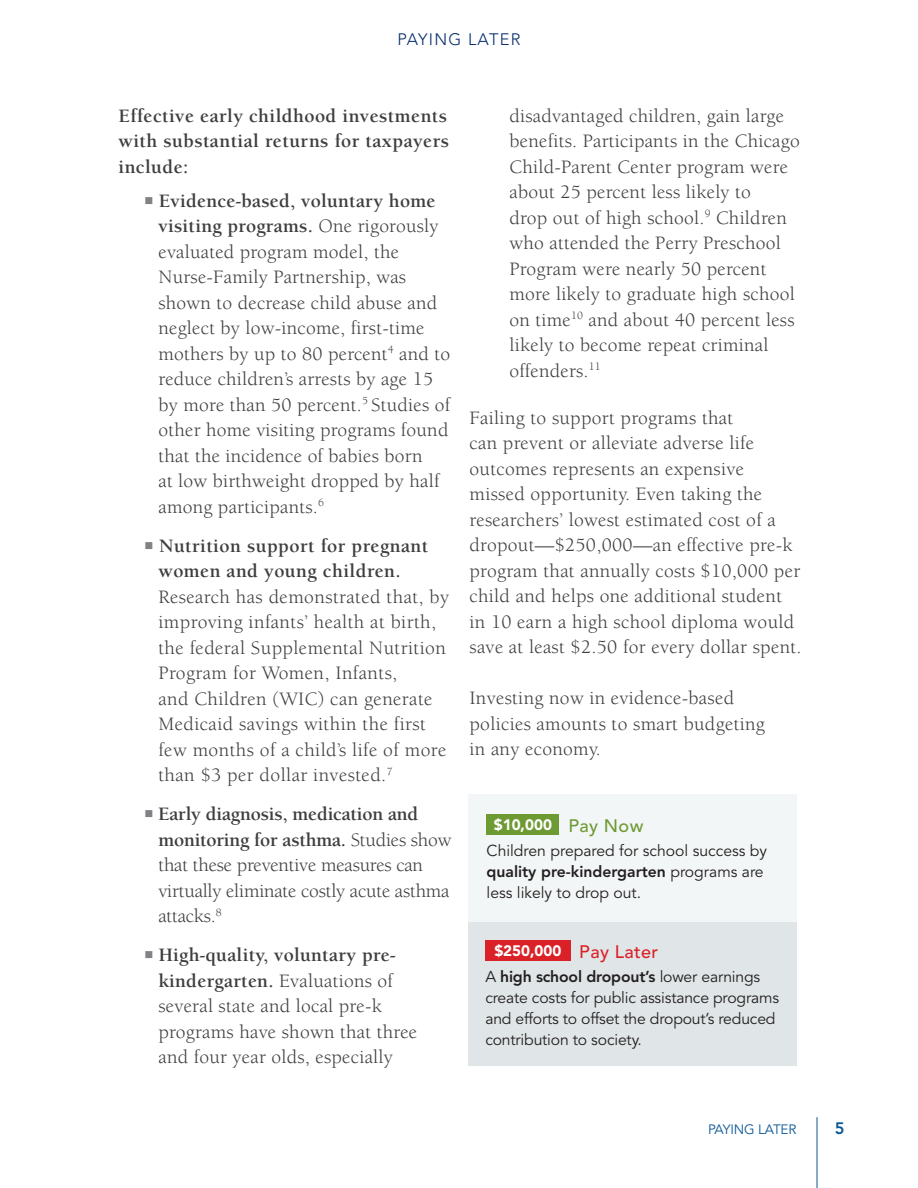
<style>
.page{position:relative;width:918px;height:1188px;background:#fff}
.page>*{position:absolute;margin:0;border:0;box-sizing:border-box;transform-origin:0 0}
.LIST_bulleted{font:19.5px/25.5px "Berkeley Std";letter-spacing:.015em;color:#3e3e3f}
.BODY_text{font:19.5px/25.5px "Berkeley Std";letter-spacing:.015em;color:#3e3e3f}
.LIST_bulleted-2{font:19.5px/25.5px "Berkeley Std";letter-spacing:-.01em;color:#3e3e3f}
.BODY_text-2{font:700 19.5px/25.5px "Berkeley Std";letter-spacing:.02em;color:#3e3e3f;text-align:justify}
.SIDEBAR_text{font:500 18px "Avenir LT Std";letter-spacing:.02em;color:#da2128}
.SIDEBAR_text-2{font:500 18px "Avenir LT Std";letter-spacing:.02em;color:#6e9a34}
.t1{font:300 16.5px "Avenir LT Std";letter-spacing:.04em;color:#052d6f}
.t2{font:800 16.5px "Avenir LT Std";color:#0c5896}
.SIDEBAR_text-3{font:15.75px/21px "Avenir LT Std";letter-spacing:-.01em;color:#231f20}
.t3{font:900 15.15px "Avenir LT Std";color:#fff}
.t4{font:13.5px "Avenir LT Std";letter-spacing:-.01em;color:#0c5896}
.s1{color:#808285}
.s2{font-weight:700}
.s3{font-weight:800}
</style>
<div class="page">
<hr style="left:817px;top:1117px;width:1px;height:71px;background:#0c5896">
<div style="left:468px;top:794px;width:328px;height:271px;background:#e0e6e7"></div>
<div style="left:468px;top:794px;width:328px;height:127px;background:#f3f6f6"></div>
<div style="left:487px;top:814px;width:72px;height:21px;background:#6e9a34"></div>
<div style="left:485px;top:940px;width:86px;height:21px;background:#da2128"></div>
<p class="t1" style="left:397px;top:30px;width:125px">PAYI NG LAT ER</p>
<p class="BODY_text-2" style="left:118px;top:103px;width:332px">Effective early childhood investments with substantial returns for taxpayers include:</p>
<p class="LIST_bulleted" style="left:158px;top:188px;width:293px;text-indent:-14px"><span class="s1">■</span> <span class="s2">Evidence-based, voluntary home visiting programs.</span> One rigorously evaluated program model, the<br>Nurse-Family Partnership, was shown to decrease child abuse and neglect by low-income, first-time mothers by up to 80 percent<sup>4</sup> and to reduce children’s arrests by age 15 by more than 50 percent.<sup>5</sup> Studies of other home visiting programs found that the incidence of babies born<br>at low birthweight dropped by half among participants.<sup>6</sup></p>
<p class="LIST_bulleted" style="left:158px;top:533px;width:292px;text-indent:-14px"><span class="s1">■</span> <span class="s2">Nutrition support for pregnant women and young children.<br></span>Research has demonstrated that, by improving infants’ health at birth, the federal Supplemental Nutrition<br>Program for Women, Infants,<br>and Children (WIC) can generate<br>Medicaid savings within the first few months of a child’s life of more than $3 per dollar invested.<sup>7</sup></p>
<p class="LIST_bulleted-2" style="left:158px;top:802px;width:295px;text-indent:-14px"><span class="s1">■</span> <span class="s2">Early diagnosis, medication and monitoring for asthma.</span> Studies show that these preventive measures can virtually eliminate costly acute asthma attacks.<sup>8</sup></p>
<p class="LIST_bulleted" style="left:158px;top:943px;width:260px;text-indent:-14px"><span class="s1">■</span> <span class="s2">High-quality, voluntary pre&shy;kindergarten.</span> Evaluations of several state and local pre-k programs have shown that three and four year olds, especially</p>
<p class="LIST_bulleted" style="left:509px;top:103px;width:292px">disadvantaged children, gain large benefits. Participants in the Chicago<br>Child-Parent Center program were about 25 percent less likely to<br>drop out of high school.<sup>9</sup> Children who attended the Perry Preschool<br>Program were nearly 50 percent more likely to graduate high school on time<sup>10</sup> and about 40 percent less likely to become repeat criminal offenders.<sup>11</sup></p>
<p class="BODY_text" style="left:470px;top:405px;width:334px">Failing to support programs that<br>can prevent or alleviate adverse life outcomes represents an expensive missed opportunity. Even taking the researchers’ lowest estimated cost of a dropout—$250,000—an effective pre-k program that annually costs $10,000 per child and helps one additional student in 10 earn a high school diploma would save at least $2.50 for every dollar spent.</p>
<p class="BODY_text" style="left:470px;top:686px;width:297px">Investing now in evidence-based policies amounts to smart budgeting in any economy.</p>
<p class="t3" style="left:494px;top:816px;width:60px">$10,000</p>
<p class="SIDEBAR_text-2" style="left:569px;top:815px;width:76px">Pay Now</p>
<p class="SIDEBAR_text-3" style="left:487px;top:841px;width:282px">Children prepared for school success by <span class="s3">quality pre-kindergarten</span> programs are less likely to drop out.</p>
<p class="t3" style="left:494px;top:941px;width:69px">$250,000</p>
<p class="SIDEBAR_text" style="left:579px;top:941px;width:80px">Pay Later</p>
<p class="SIDEBAR_text-3" style="left:485px;top:966px;width:295px">A <span class="s3">high school dropout’s</span> lower earnings create costs for public assistance programs and efforts to offset the dropout’s reduced contribution to society.</p>
<p class="t4" style="left:708px;top:1122px;width:90px">Paying Later</p>
<p class="t2" style="left:835px;top:1119px;width:11px">5</p>
</div>
